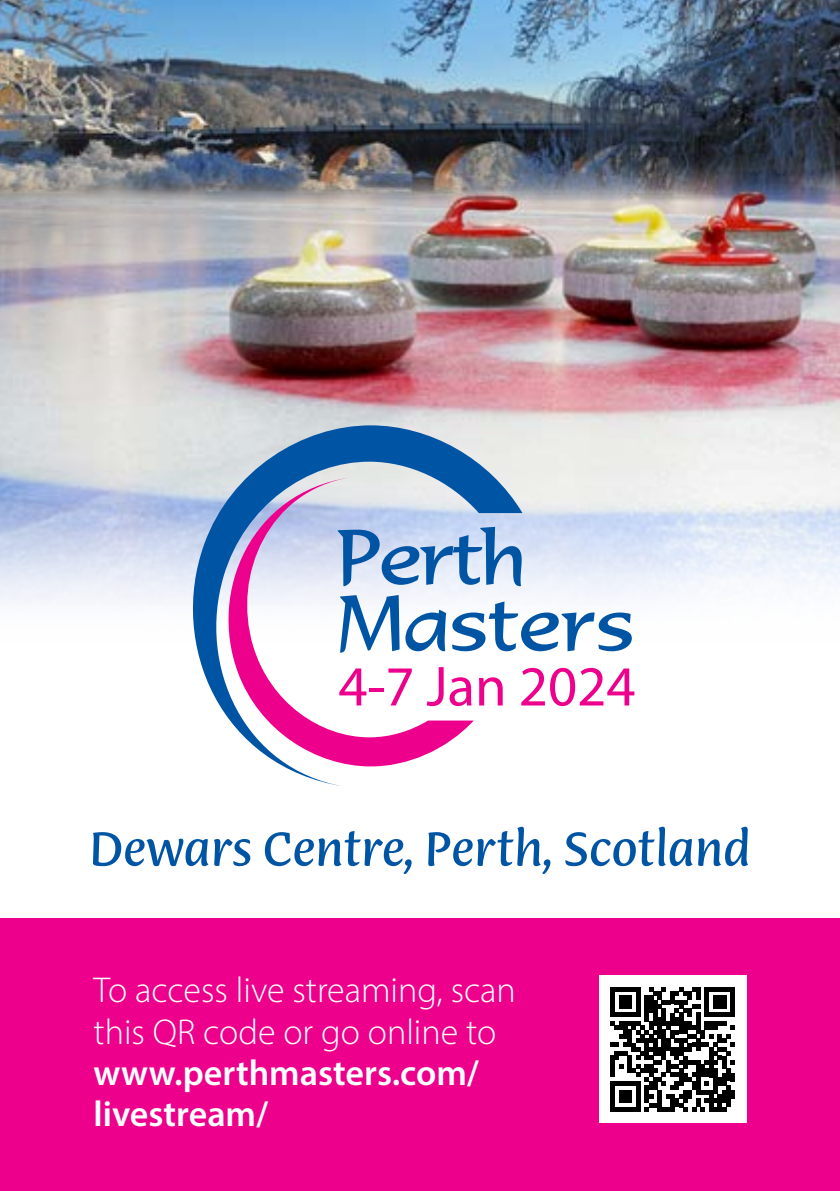
<style>
.page{position:relative;width:840px;height:1191px;background:#fff}
.page>*{position:absolute;margin:0;border:0;box-sizing:border-box;transform-origin:0 0}
.t1{font:57px "Myriad Pro";color:#ec008c}
.t2{font:52px "Ciabatta";color:#0054a4}
.t3{font:300 36px/41px "Myriad Pro";color:#fff}
.s1{font-weight:600}
</style>
<div class="page">
<div style="left:0;top:918px;width:839px;height:273px;background:#ec008c"></div>
<img style="left:0;top:0;width:839px;height:150px">
<img style="left:0;top:150px;width:839px;height:492px">
<div style="left:598px;top:975px;width:148px;height:148px;background:#fff"></div>
<svg style="left:610px;top:987px;width:124px;height:124px"></svg>
<svg style="left:522px;top:601px;width:109px;height:50px"></svg>
<svg style="left:193px;top:425px;width:329px;height:361px"></svg>
<svg style="left:208px;top:477px;width:265px;height:289px"></svg>
<p class="t1" style="left:338px;top:651px;width:298px">4-7 Jan 2024</p>
<p class="t2" style="left:89px;top:815px;width:662px">Dewars Centre, Perth, Scotland</p>
<p class="t3" style="left:94px;top:969px;width:423px">To access live streaming, scan this QR code or go online to <span class="s1">www.perthmasters.com/ livestream/</span></p>
</div>
